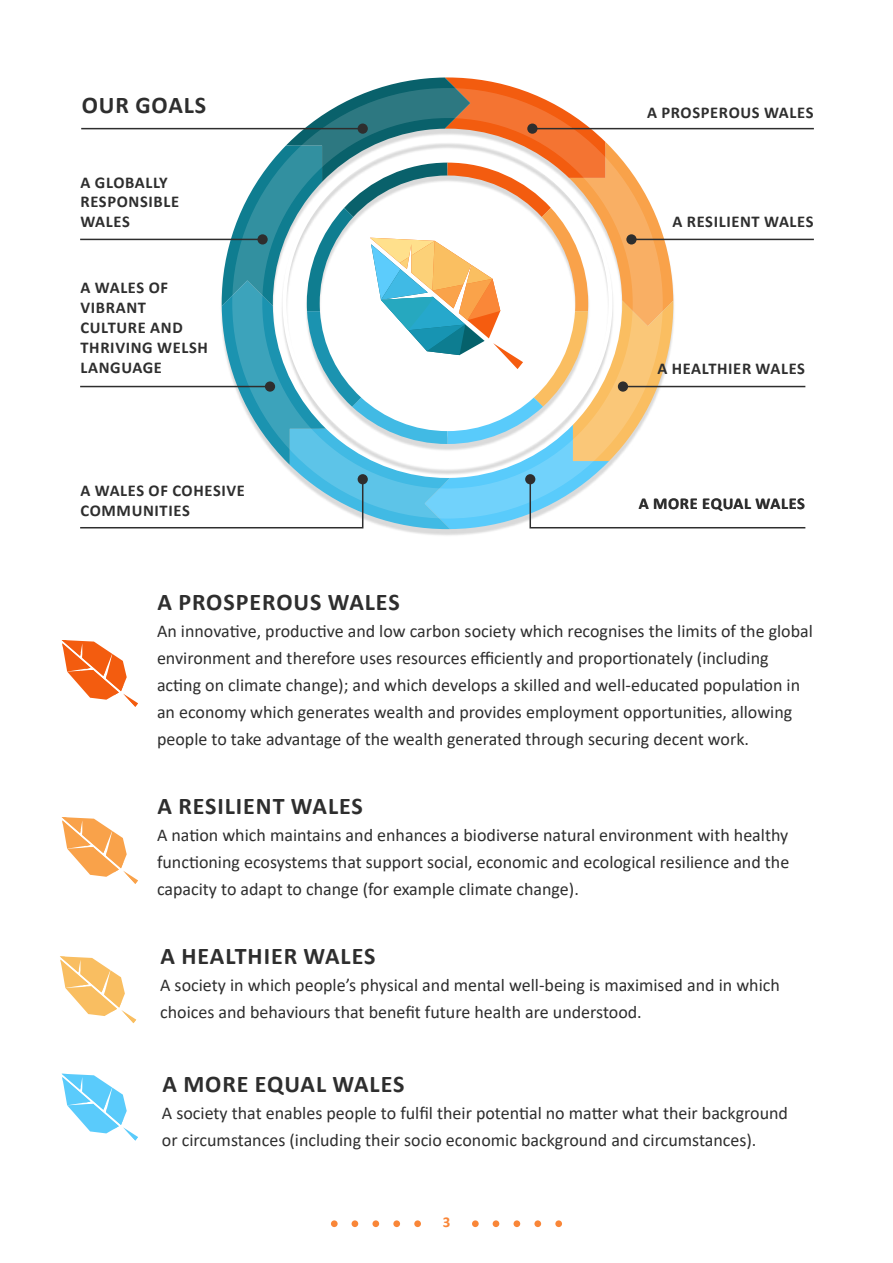
<style>
.page{position:relative;width:893px;height:1263px;background:#fff}
.page>*{position:absolute;margin:0;border:0;box-sizing:border-box;transform-origin:0 0}
.t1{font:700 24px "Calibri";letter-spacing:.04em;color:#2e2e2e}
.t2{font:18px/27px "Calibri";color:#2e2e2e}
.t3{font:700 16.5px/19.8px "Calibri";letter-spacing:.04em;color:#2e2e2e}
.t4{font:700 15px "Calibri";color:#f98638}
</style>
<div class="page">
<div style="left:331px;top:1220px;width:7px;height:7px;background:#f98638;border-radius:50%"></div>
<div style="left:352px;top:1220px;width:6px;height:7px;background:#f98638;border-radius:50%"></div>
<div style="left:372px;top:1220px;width:7px;height:7px;background:#f98638;border-radius:50%"></div>
<div style="left:393px;top:1220px;width:7px;height:7px;background:#f98638;border-radius:50%"></div>
<div style="left:414px;top:1220px;width:7px;height:7px;background:#f98638;border-radius:50%"></div>
<div style="left:472px;top:1220px;width:7px;height:7px;background:#f98638;border-radius:50%"></div>
<div style="left:493px;top:1220px;width:6px;height:7px;background:#f98638;border-radius:50%"></div>
<div style="left:514px;top:1220px;width:6px;height:7px;background:#f98638;border-radius:50%"></div>
<div style="left:534px;top:1220px;width:7px;height:7px;background:#f98638;border-radius:50%"></div>
<div style="left:555px;top:1220px;width:7px;height:7px;background:#f98638;border-radius:50%"></div>
<hr style="left:631px;top:239px;width:183px;height:1px;background:#2e2e2e">
<hr style="left:532px;top:128px;width:282px;height:1px;background:#2e2e2e">
<svg style="left:80px;top:77px;width:727px;height:452px"></svg>
<svg style="left:60px;top:956px;width:76px;height:67px"></svg>
<svg style="left:62px;top:1074px;width:76px;height:66px"></svg>
<svg style="left:62px;top:640px;width:76px;height:67px"></svg>
<svg style="left:62px;top:817px;width:76px;height:67px"></svg>
<h1 class="t1" style="left:82px;top:88px;width:126px">OUR GOALS</h1>
<p class="t3" style="left:80px;top:172px;width:100px">A GLOBALLY<br>RESPONSIBLE<br>WALES</p>
<p class="t3" style="left:80px;top:278px;width:129px">A WALES OF<br>VIBRANT<br>CULTURE AND<br>THRIVING WELSH<br>LANGUAGE</p>
<p class="t3" style="left:80px;top:481px;width:166px">A WALES OF COHESIVE<br>COMMUNITIES</p>
<p class="t3" style="left:647px;top:103px;width:168px">A PROSPEROUS WALES</p>
<p class="t3" style="left:672px;top:212px;width:143px">A RESILIENT WALES</p>
<p class="t3" style="left:657px;top:358px;width:149px">A HEALTHIER WALES</p>
<p class="t3" style="left:639px;top:493px;width:168px">A MORE EQUAL WALES</p>
<h1 class="t1" style="left:157px;top:585px;width:244px">A PROSPEROUS WALES</h1>
<p class="t2" style="left:157px;top:617px;width:657px">An innovative, productive and low carbon society which recognises the limits of the global environment and therefore uses resources efficiently and proportionately (including acting on climate change); and which develops a skilled and well-educated population in an economy which generates wealth and provides employment opportunities, allowing people to take advantage of the wealth generated through securing decent work.</p>
<h1 class="t1" style="left:157px;top:789px;width:207px">A RESILIENT WALES</h1>
<p class="t2" style="left:157px;top:821px;width:634px;text-align:justify">A nation which maintains and enhances a biodiverse natural environment with healthy functioning ecosystems that support social, economic and ecological resilience and the capacity to adapt to change (for example climate change).</p>
<h1 class="t1" style="left:161px;top:939px;width:216px">A HEALTHIER WALES</h1>
<p class="t2" style="left:160px;top:971px;width:621px">A society in which people’s physical and mental well-being is maximised and in which choices and behaviours that benefit future health are understood.</p>
<h1 class="t1" style="left:162px;top:1067px;width:243px">A MORE EQUAL WALES</h1>
<p class="t2" style="left:162px;top:1099px;width:628px">A society that enables people to fulfil their potential no matter what their background or circumstances (including their socio economic background and circumstances).</p>
<p class="t4" style="left:443px;top:1212px;width:9px">3</p>
</div>
